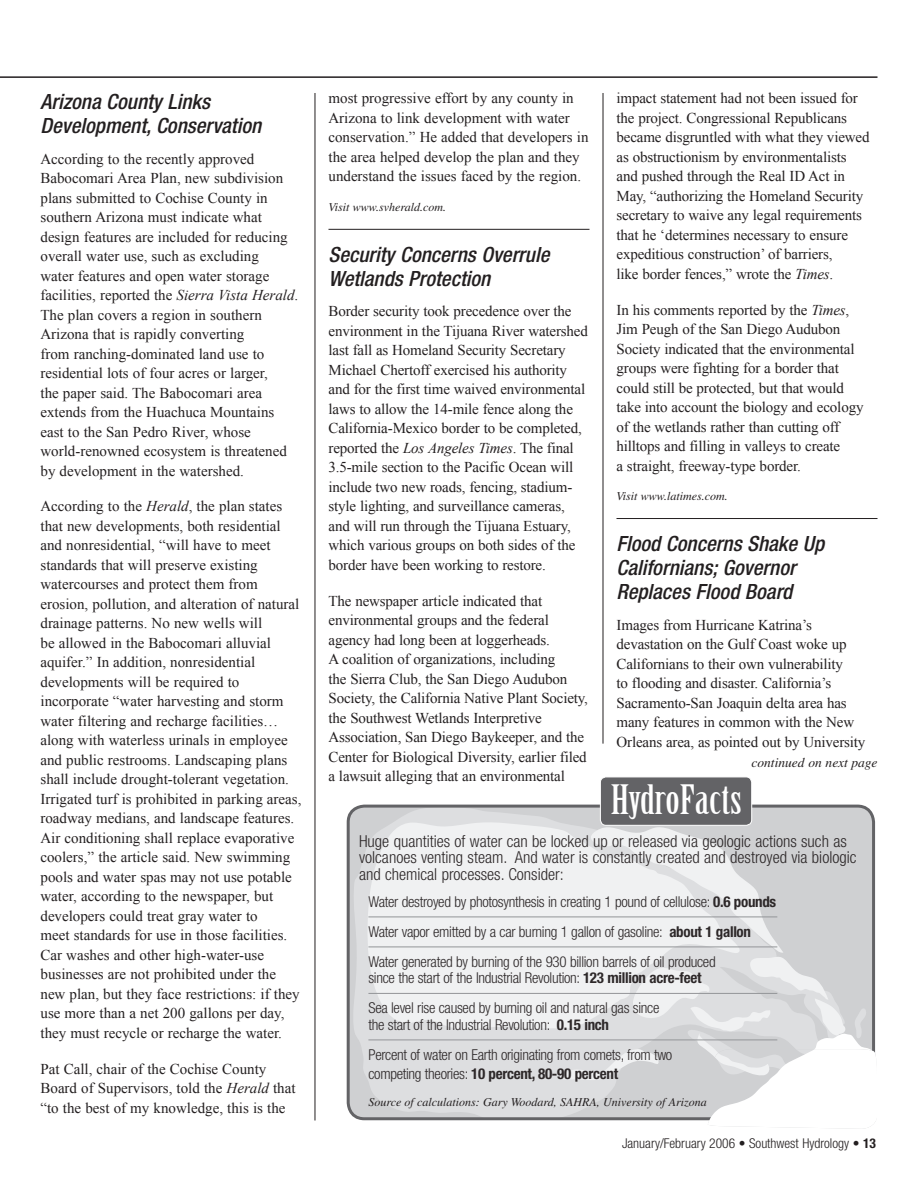
<style>
.page{position:relative;width:918px;height:1188px;background:#fff}
.page>*{position:absolute;margin:0;border:0;box-sizing:border-box;transform-origin:0 0}
.Heading_Depts{font:39.6px "Birch";color:#fff;scale:1.25 1}
.Headings_with_rule{font:italic 500 condensed 21px/24px "Helvetica Neue LT";color:#231f20}
.Body{font:300 condensed 16.5px/16.5px "Helvetica Neue LT";color:#2d2829}
.Body-2{font:15px/19.5px "Times New Roman";color:#231f20}
.Body-3{font:300 condensed 15px/16.5px "Helvetica Neue LT";letter-spacing:-.02em;color:#2d2829}
.t1{font:300 condensed 13.5px "Helvetica Neue LT";color:#231f20}
.ContinuedFrom{font:italic 13.5px "Times";color:#231f20}
.Contact_line{font:italic 12px "Times";color:#231f20}
.s1{font-style:italic}
.s2{font-weight:700}
</style>
<div class="page">
<svg style="left:0;top:76px;width:878px;height:2px;background:#595556"></svg>
<hr style="left:328px;top:229px;width:262px;height:1px;background:#231f20">
<hr style="left:616px;top:518px;width:262px;height:1px;background:#231f20">
<hr style="left:315px;top:93px;width:1px;height:1027px;background:#231f20">
<hr style="left:603px;top:93px;width:1px;height:651px;background:#231f20">
<svg style="left:346px;top:804px;width:214px;height:315px"></svg>
<hr style="left:368px;top:917px;width:409px;height:1px;background:#939598">
<hr style="left:368px;top:947px;width:409px;height:1px;background:#939598">
<hr style="left:368px;top:993px;width:409px;height:1px;background:#939598">
<hr style="left:368px;top:1040px;width:409px;height:1px;background:#939598">
<svg style="left:560px;top:777px;width:316px;height:352px"></svg>
<p class="Headings_with_rule" style="left:40px;top:90px;width:222px">Arizona County Links<br>Development, Conservation</p>
<p class="Body-2" style="left:40px;top:149px;width:259px">According to the recently approved Babocomari Area Plan, new subdivision plans submitted to Cochise County in southern Arizona must indicate what design features are included for reducing overall water use, such as excluding<br>water features and open water storage facilities, reported the <span class="s1">Sierra Vista Herald</span>.<br>The plan covers a region in southern Arizona that is rapidly converting<br>from ranching-dominated land use to residential lots of four acres or larger,<br>the paper said. The Babocomari area extends from the Huachuca Mountains east to the San Pedro River, whose world-renowned ecosystem is threatened by development in the watershed.</p>
<p class="Body-2" style="left:40px;top:496px;width:262px">According to the <span class="s1">Herald</span>, the plan states that new developments, both residential and nonresidential, “will have to meet standards that will preserve existing watercourses and protect them from erosion, pollution, and alteration of natural drainage patterns. No new wells will<br>be allowed in the Babocomari alluvial aquifer.” In addition, nonresidential developments will be required to incorporate “water harvesting and storm water filtering and recharge facilities… along with waterless urinals in employee and public restrooms. Landscaping plans shall include drought-tolerant vegetation.<br>Irrigated turf is prohibited in parking areas, roadway medians, and landscape features.<br>Air conditioning shall replace evaporative coolers,” the article said. New swimming pools and water spas may not use potable water, according to the newspaper, but developers could treat gray water to<br>meet standards for use in those facilities.<br>Car washes and other high-water-use businesses are not prohibited under the new plan, but they face restrictions: if they use more than a net 200 gallons per day, they must recycle or recharge the water.</p>
<p class="Body-2" style="left:40px;top:1059px;width:257px">Pat Call, chair of the Cochise County<br>Board of Supervisors, told the <span class="s1">Herald</span> that “to the best of my knowledge, this is the</p>
<p class="Body-2" style="left:328px;top:88px;width:262px">most progressive effort by any county in Arizona to link development with water conservation.” He added that developers in the area helped develop the plan and they understand the issues faced by the region.</p>
<p class="Contact_line" style="left:328px;top:201px;width:119px">Visit www.svherald.com.</p>
<p class="Headings_with_rule" style="left:328px;top:242px;width:222px">Security Concerns Overrule<br>Wetlands Protection</p>
<p class="Body-2" style="left:328px;top:301px;width:261px">Border security took precedence over the environment in the Tijuana River watershed last fall as Homeland Security Secretary Michael Chertoff exercised his authority and for the first time waived environmental laws to allow the 14-mile fence along the California-Mexico border to be completed, reported the <span class="s1">Los Angeles Times</span>. The final 3.5-mile section to the Pacific Ocean will include two new roads, fencing, stadium&shy;style lighting, and surveillance cameras, and will run through the Tijuana Estuary, which various groups on both sides of the border have been working to restore.</p>
<p class="Body-2" style="left:328px;top:591px;width:261px">The newspaper article indicated that environmental groups and the federal agency had long been at loggerheads.<br>A coalition of organizations, including<br>the Sierra Club, the San Diego Audubon Society, the California Native Plant Society, the Southwest Wetlands Interpretive Association, San Diego Baykeeper, and the Center for Biological Diversity, earlier filed a lawsuit alleging that an environmental</p>
<p class="Body-2" style="left:616px;top:88px;width:255px">impact statement had not been issued for the project. Congressional Republicans became disgruntled with what they viewed as obstructionism by environmentalists and pushed through the Real ID Act in May, “authorizing the Homeland Security secretary to waive any legal requirements that he ‘determines necessary to ensure expeditious construction’ of barriers,<br>like border fences,” wrote the <span class="s1">Times</span>.</p>
<p class="Body-2" style="left:616px;top:300px;width:249px">In his comments reported by the <span class="s1">Times</span>, Jim Peugh of the San Diego Audubon Society indicated that the environmental groups were fighting for a border that could still be protected, but that would take into account the biology and ecology of the wetlands rather than cutting off hilltops and filling in valleys to create<br>a straight, freeway-type border.</p>
<p class="Contact_line" style="left:616px;top:490px;width:113px">Visit www.latimes.com.</p>
<p class="Headings_with_rule" style="left:616px;top:532px;width:209px">Flood Concerns Shake Up<br>Californians; Governor<br>Replaces Flood Board</p>
<p class="Body-2" style="left:616px;top:615px;width:250px">Images from Hurricane Katrina’s devastation on the Gulf Coast woke up Californians to their own vulnerability<br>to flooding and disaster. California’s Sacramento-San Joaquin delta area has many features in common with the New Orleans area, as pointed out by University</p>
<p class="ContinuedFrom" style="left:751px;top:755px;width:128px">continued on next page</p>
<p class="Heading_Depts" style="left:611px;top:779px;width:107px">HydroFacts</p>
<p class="Body" style="left:359px;top:832px;width:499px">Huge quantities of water can be locked up or released via geologic actions such as volcanoes venting steam. And water is constantly created and destroyed via biologic and chemical processes. Consider:</p>
<p class="Body-3" style="left:368px;top:893px;width:409px">Water destroyed by photosynthesis in creating 1 pound of cellulose: <span class="s2">0.6 pounds</span></p>
<p class="Body-3" style="left:368px;top:923px;width:384px">Water vapor emitted by a car burning 1 gallon of gasoline: <span class="s2">about 1 gallon</span></p>
<p class="Body-3" style="left:368px;top:953px;width:349px">Water generated by burning of the 930 billion barrels of oil produced since the start of the Industrial Revolution: <span class="s2">123 million acre-feet</span></p>
<p class="Body-3" style="left:368px;top:999px;width:292px">Sea level rise caused by burning oil and natural gas since the start of the Industrial Revolution: <span class="s2">0.15 inch</span></p>
<p class="Body-3" style="left:368px;top:1044px;width:305px;line-height:19.5px">Percent of water on Earth originating from comets, from two competing theories: <span class="s2">10 percent, 80-90 percent</span></p>
<p class="Contact_line" style="left:368px;top:1095px;width:340px">Source of calculations: Gary Woodard, SAHRA, University of Arizona</p>
<p class="t1" style="left:622px;top:1135px;width:255px">January/February 2006 • Southwest Hydrology • <span class="s2">13</span></p>
</div>
